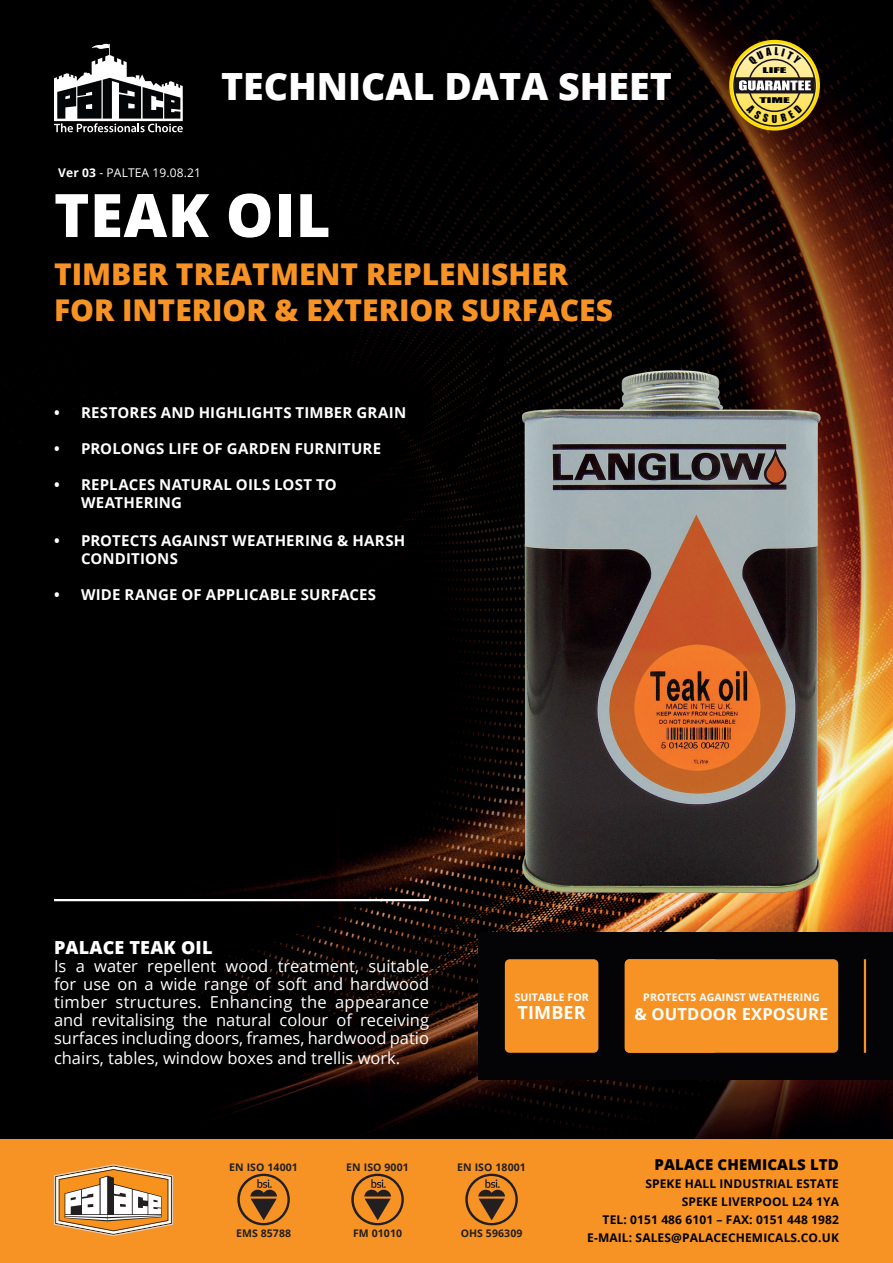
<style>
.page{position:relative;width:893px;height:1263px;background:#fff}
.page>*{position:absolute;margin:0;border:0;box-sizing:border-box;transform-origin:0 0}
.t1{font:800 60px "Open Sans";letter-spacing:.01em;color:#fff}
.t2{font:800 37.5px "Open Sans";color:#fff}
.t3{font:800 30px/36px "Open Sans";color:#f79324}
.t4{font:800 18px "Open Sans";letter-spacing:.01em;color:#fff}
.t5{font:700 18px "Open Sans";letter-spacing:.01em;color:#fff}
.t6{font:16.5px/18px "Open Sans";color:#fff;text-align:justify}
.t7{font:700 16.5px "Open Sans";letter-spacing:.01em;color:#fff}
.t8{font:700 15px/18px "Open Sans";letter-spacing:.01em;color:#fff}
.t9{font:800 15px "Open Sans";letter-spacing:.01em;color:#000}
.t10{font:700 12px/18px "Open Sans";letter-spacing:.01em;color:#000;text-align:right}
.t11{font:12px "Open Sans";letter-spacing:.01em;color:#fff}
.t12{font:700 10.5px "Open Sans";letter-spacing:.01em;color:#231f20}
.t13{font:700 10.5px "Open Sans";letter-spacing:.01em;color:#fff}
.t14{font:7.2px "Impact";color:#000;scale:2.25 1}
.s1{font-weight:700}
</style>
<div class="page">
<img style="left:0;top:0;width:893px;height:1140px">
<div style="left:0;top:1140px;width:893px;height:123px;background:#f79324"></div>
<svg style="left:54px;top:1164px;width:119px;height:72px"></svg>
<div style="left:729px;top:40px;width:91px;height:91px;border:3px solid #ffdc01;border-radius:50%"></div>
<svg style="left:237px;top:1174px;width:53px;height:51px"></svg>
<svg style="left:351px;top:1174px;width:53px;height:51px"></svg>
<svg style="left:465px;top:1174px;width:53px;height:51px"></svg>
<svg style="left:54px;top:43px;width:129px;height:89px"></svg>
<hr style="left:54px;top:899px;width:375px;height:2px;background:#fff">
<div style="left:478px;top:932px;width:415px;height:147px;background:#040406"></div>
<hr style="left:864px;top:959px;width:2px;height:94px;background:#f79324">
<div style="left:625px;top:959px;width:213px;height:94px;background:#f79324;border-radius:5px"></div>
<div style="left:505px;top:959px;width:93px;height:94px;background:#f79324;border-radius:5px"></div>
<img style="left:494px;top:341px;width:392px;height:568px">
<svg style="left:733px;top:44px;width:83px;height:83px;background:#b8a65d"></svg>
<h2 class="t2" style="left:221px;top:58px;width:452px">TECHNICAL DATA SHEET</h2>
<p class="t11" style="left:58px;top:164px;width:144px"><span class="s1">Ver 03</span> - PALTEA 19.08.21</p>
<h1 class="t1" style="left:54px;top:170px;width:278px">TEAK OIL</h1>
<h3 class="t3" style="left:54px;top:255px;width:561px">TIMBER TREATMENT REPLENISHER<br>FOR INTERIOR &amp; EXTERIOR SURFACES</h3>
<p class="t8" style="left:54px;top:403px;width:354px">• RESTORES AND HIGHLIGHTS TIMBER GRAIN</p>
<p class="t8" style="left:54px;top:439px;width:329px">• PROLONGS LIFE OF GARDEN FURNITURE</p>
<p class="t8" style="left:81px;top:475px;width:257px;text-indent:-27px">• REPLACES NATURAL OILS LOST TO<br>WEATHERING</p>
<p class="t8" style="left:81px;top:531px;width:326px;text-indent:-27px">• PROTECTS AGAINST WEATHERING &amp; HARSH<br>CONDITIONS</p>
<p class="t8" style="left:54px;top:585px;width:323px">• WIDE RANGE OF APPLICABLE SURFACES</p>
<p class="t14" style="left:763px;top:65px;width:12px">LIFE</p>
<p class="t14" style="left:759px;top:95px;width:15px">TIME</p>
<p class="t4" style="left:54px;top:934px;width:160px">PALACE TEAK OIL</p>
<p class="t6" style="left:54px;top:957px;width:377px">Is a water repellent wood treatment, suitable for use on a wide range of soft and hardwood timber structures. Enhancing the appearance and revitalising the natural colour of receiving surfaces including doors, frames, hardwood patio</p>
<p class="t6" style="left:54px;top:1048px;width:348px">chairs, tables, window boxes and trellis work.</p>
<p class="t13" style="left:514px;top:990px;width:76px">SUITABLE FOR</p>
<p class="t5" style="left:517px;top:1000px;width:70px">TIMBER</p>
<p class="t13" style="left:643px;top:990px;width:178px">PROTECTS AGAINST WEATHERING</p>
<p class="t7" style="left:635px;top:1002px;width:195px">&amp; OUTDOOR EXPOSURE</p>
<p class="t12" style="left:229px;top:1159px;width:70px">EN ISO 14001</p>
<p class="t12" style="left:236px;top:1225px;width:57px">EMS 85788</p>
<p class="t12" style="left:346px;top:1159px;width:64px">EN ISO 9001</p>
<p class="t12" style="left:353px;top:1225px;width:51px">FM 01010</p>
<p class="t12" style="left:457px;top:1159px;width:70px">EN ISO 18001</p>
<p class="t12" style="left:461px;top:1225px;width:63px">OHS 596309</p>
<p class="t9" style="left:655px;top:1153px;width:186px">PALACE CHEMICALS LTD</p>
<p class="t10" style="left:587px;top:1174px;width:253px">SPEKE HALL INDUSTRIAL ESTATE<br>SPEKE LIVERPOOL L24 1YA<br>TEL: 0151 486 6101 – FAX: 0151 448 1982<br>E-MAIL: SALES@PALACECHEMICALS.CO.UK</p>
</div>
